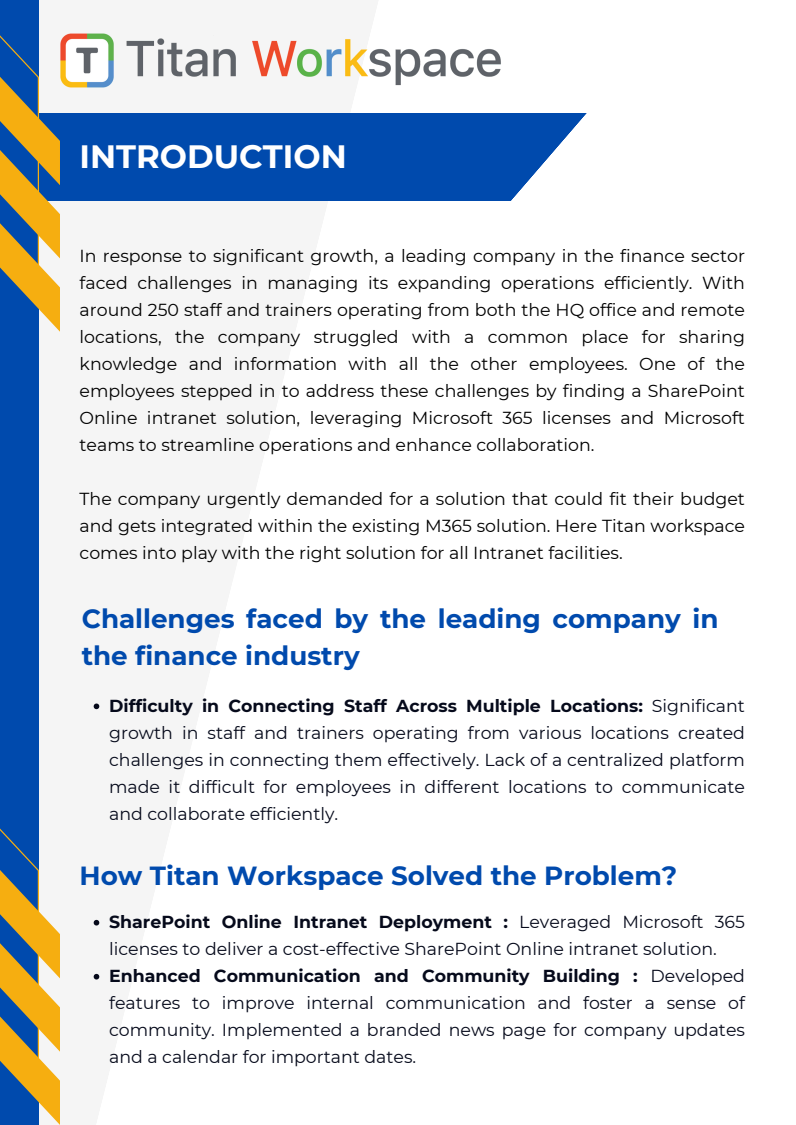
<style>
.page{position:relative;width:796px;height:1125px;background:#fff}
.page>*{position:absolute;margin:0;border:0;box-sizing:border-box;transform-origin:0 0}
.t1{font:700 32.25px "Montserrat";color:#fff}
.t2{font:700 26.17px/36.6px "Montserrat";color:#004aad}
.t3{font:17.4px/27px "Montserrat";color:#000;text-align:justify}
.t4{font:17.4px/27px "Montserrat";color:#060a1b;text-align:justify}
.s1{font-weight:700}
</style>
<div class="page">
<div style="left:13px;top:113px;width:630px;height:88px;background:#004aad"></div>
<svg style="left:511px;top:113px;width:132px;height:88px;fill:#fff"></svg>
<div style="left:0;top:0;width:39px;height:1125px;background:#004aad"></div>
<svg style="left:0;top:35px;width:60px;height:297px"></svg>
<svg style="left:0;top:828px;width:60px;height:297px"></svg>
<img style="left:60px;top:33px;width:441px;height:55px">
<svg style="left:94px;top:704px;width:5px;height:5px"></svg>
<svg style="left:94px;top:920px;width:5px;height:6px"></svg>
<svg style="left:94px;top:974px;width:5px;height:6px"></svg>
<p class="t1" style="left:80px;top:137px;width:268px">INTRODUCTION</p>
<p class="t3" style="left:80px;top:243px;width:666px">In response to significant growth, a leading company in the finance sector faced challenges in managing its expanding operations efficiently. With around 250 staff and trainers operating from both the HQ office and remote locations, the company struggled with a common place for sharing knowledge and information with all the other employees. One of the employees stepped in to address these challenges by finding a SharePoint Online intranet solution, leveraging Microsoft 365 licenses and Microsoft teams to streamline operations and enhance collaboration.</p>
<p class="t3" style="left:80px;top:486px;width:666px">The company urgently demanded for a solution that could fit their budget and gets integrated within the existing M365 solution. Here Titan workspace comes into play with the right solution for all Intranet facilities.</p>
<p class="t2" style="left:82px;top:601px;width:638px">Challenges faced by the leading company in the finance industry</p>
<h1 class="t4" style="left:109px;top:692px;width:637px"><span class="s1">Difficulty in Connecting Staff Across Multiple Locations:</span> Significant growth in staff and trainers operating from various locations created challenges in connecting them effectively. Lack of a centralized platform made it difficult for employees in different locations to communicate and collaborate efficiently.</h1>
<p class="t2" style="left:80px;top:857px;width:599px">How Titan Workspace Solved the Problem?</p>
<p class="t4" style="left:109px;top:909px;width:637px"><span class="s1">SharePoint Online Intranet Deployment :</span> Leveraged Microsoft 365 licenses to deliver a cost-effective SharePoint Online intranet solution.</p>
<h2 class="t4" style="left:109px;top:963px;width:637px"><span class="s1">Enhanced Communication and Community Building :</span> Developed features to improve internal communication and foster a sense of community. Implemented a branded news page for company updates and a calendar for important dates.</h2>
</div>
